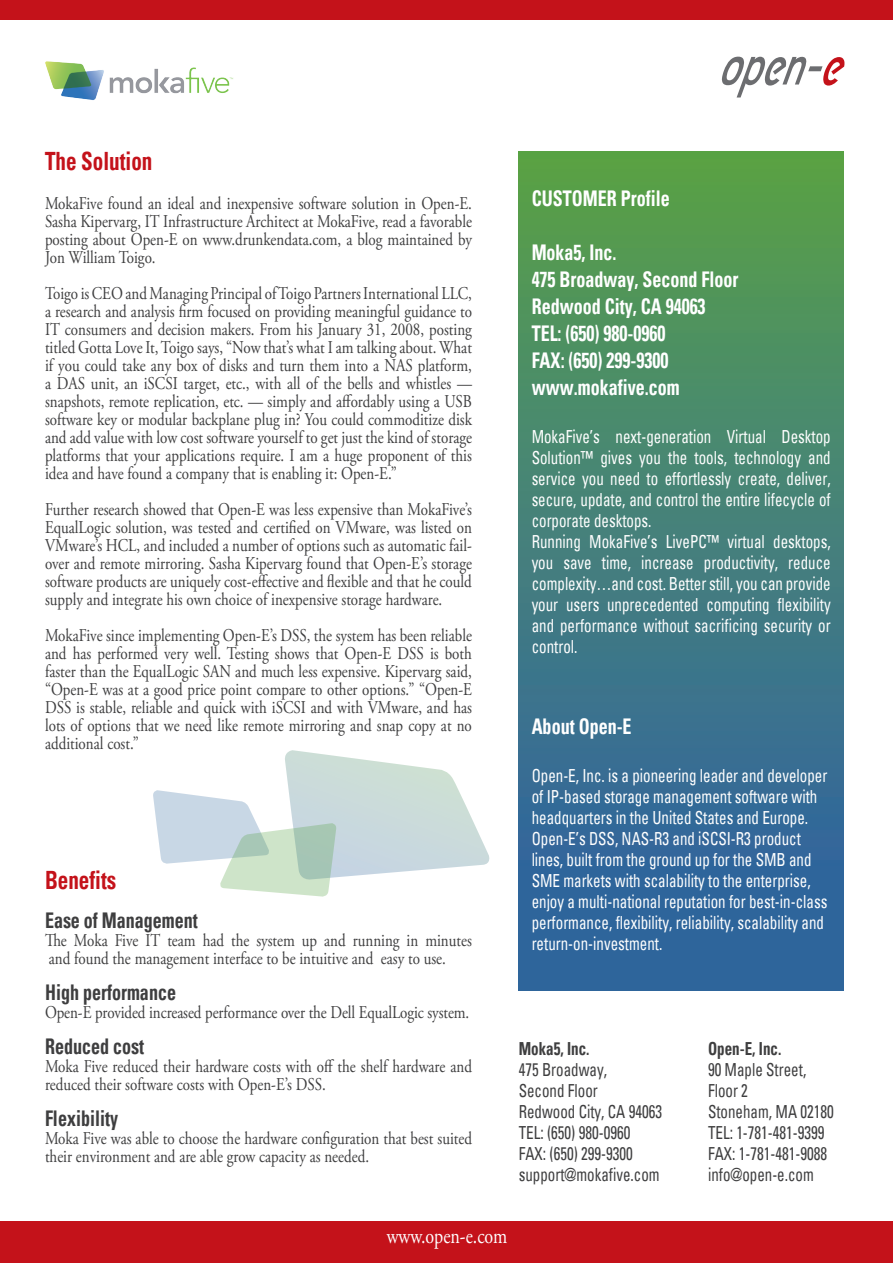
<style>
.page{position:relative;width:893px;height:1263px;background:#fff}
.page>*{position:absolute;margin:0;border:0;box-sizing:border-box;transform-origin:0 0}
.t1{font:700 condensed 25.2px "Univers";color:#c4121a;scale:.83 1}
.t2{font:22.5px "Adobe Garamond Pro";color:#fff;scale:.8 1}
.t3{font:700 condensed 21.6px/27px "Univers";color:#fff;scale:.83 1}
.t4{font:700 condensed 21.6px "Univers";color:#3e3e3f;scale:.83 1}
.t5{font:18px/18px "Adobe Garamond Pro";color:#3e3e3f;text-align:justify;scale:.83 1}
.t6{font:condensed 18px/21px "Univers";color:#fff;scale:.83 1}
.t7{font:condensed 18px/21px "Univers";color:#3e3e3f;scale:.83 1}
.t8{font:700 condensed 18px "Univers";color:#3e3e3f;scale:.83 1}
</style>
<div class="page">
<div style="left:0;top:0;width:893px;height:20px;background:#c4121a"></div>
<div style="left:0;top:1221px;width:893px;height:42px;background:#c4121a"></div>
<svg style="left:722px;top:57px;width:122px;height:41px"></svg>
<img style="left:45px;top:61px;width:188px;height:39px">
<div style="left:519px;top:152px;width:324px;height:839px;background:linear-gradient(to bottom,#59a04b,#2b5da9)"></div>
<svg style="left:153px;top:750px;width:337px;height:147px"></svg>
<h1 class="t1" style="left:45px;top:145px;width:131px">The Solution</h1>
<p class="t5" style="left:45px;top:195px;width:516px">MokaFive found an ideal and inexpensive software solution in Open-E.<br>Sasha Kipervarg, IT Infrastructure Architect at MokaFive, read a favorable posting about Open-E on www.drunkendata.com, a blog maintained by Jon William Toigo.</p>
<p class="t5" style="left:45px;top:285px;width:516px">Toigo is CEO and Managing Principal of Toigo Partners International LLC, a research and analysis firm focused on providing meaningful guidance to IT consumers and decision makers. From his January 31, 2008, posting titled Gotta Love It, Toigo says, “Now that’s what I am talking about. What if you could take any box of disks and turn them into a NAS platform, a DAS unit, an iSCSI target, etc., with all of the bells and whistles — snapshots, remote replication, etc. — simply and affordably using a USB software key or modular backplane plug in? You could commoditize disk and add value with low cost software yourself to get just the kind of storage platforms that your applications require. I am a huge proponent of this idea and have found a company that is enabling it: Open-E.”</p>
<p class="t5" style="left:45px;top:501px;width:516px">Further research showed that Open-E was less expensive than MokaFive’s EqualLogic solution, was tested and certified on VMware, was listed on VMware’s HCL, and included a number of options such as automatic fail&shy;over and remote mirroring. Sasha Kipervarg found that Open-E’s storage software products are uniquely cost-effective and flexible and that he could supply and integrate his own choice of inexpensive storage hardware.</p>
<p class="t5" style="left:45px;top:627px;width:516px">MokaFive since implementing Open-E’s DSS, the system has been reliable and has performed very well. Testing shows that Open-E DSS is both faster than the EqualLogic SAN and much less expensive. Kipervarg said, “Open-E was at a good price point compare to other options.” “Open-E DSS is stable, reliable and quick with iSCSI and with VMware, and has lots of options that we need like remote mirroring and snap copy at no additional cost.”</p>
<h1 class="t1" style="left:45px;top:865px;width:87px">Benefits</h1>
<p class="t4" style="left:45px;top:907px;width:186px">Ease of Management</p>
<p class="t5" style="left:45px;top:932px;width:516px">The Moka Five IT team had the system up and running in minutes and found the management interface to be intuitive and easy to use.</p>
<p class="t4" style="left:45px;top:979px;width:159px">High performance</p>
<p class="t5" style="left:45px;top:1004px;width:513px">Open-E provided increased performance over the Dell EqualLogic system.</p>
<p class="t4" style="left:45px;top:1033px;width:121px">Reduced cost</p>
<p class="t5" style="left:45px;top:1058px;width:516px">Moka Five reduced their hardware costs with off the shelf hardware and reduced their software costs with Open-E’s DSS.</p>
<p class="t4" style="left:45px;top:1105px;width:89px">Flexibility</p>
<p class="t5" style="left:45px;top:1130px;width:516px">Moka Five was able to choose the hardware configuration that best suited their environment and are able grow capacity as needed.</p>
<p class="t3" style="left:532px;top:185px;width:168px">CUSTOMER Profile</p>
<p class="t3" style="left:532px;top:239px;width:251px">Moka5, Inc.<br>475 Broadway, Second Floor<br>Redwood City, CA 94063<br>TEL: (650) 980-0960<br>FAX: (650) 299-9300 www.mokafive.com</p>
<p class="t6" style="left:532px;top:426px;width:362px">MokaFive’s next-generation Virtual Desktop Solution™ gives you the tools, technology and service you need to effortlessly create, deliver, secure, update, and control the entire lifecycle of corporate desktops.<br>Running MokaFive’s LivePC™ virtual desktops, you save time, increase productivity, reduce complexity…and cost. Better still, you can provide your users unprecedented computing flexibility and performance without sacrificing security or control.</p>
<p class="t3" style="left:532px;top:713px;width:122px">About Open-E</p>
<p class="t6" style="left:532px;top:765px;width:358px">Open-E, Inc. is a pioneering leader and developer of IP-based storage management software with headquarters in the United States and Europe.<br>Open-E’s DSS, NAS-R3 and iSCSI-R3 product lines, built from the ground up for the SMB and SME markets with scalability to the enterprise, enjoy a multi-national reputation for best-in-class performance, flexibility, reliability, scalability and return-on-investment.</p>
<p class="t8" style="left:519px;top:1038px;width:87px">Moka5, Inc.</p>
<p class="t7" style="left:519px;top:1059px;width:174px">475 Broadway,<br>Second Floor<br>Redwood City, CA 94063<br>TEL: (650) 980-0960<br>FAX: (650) 299-9300 support@mokafive.com</p>
<p class="t8" style="left:708px;top:1038px;width:90px">Open-E, Inc.</p>
<p class="t7" style="left:708px;top:1059px;width:153px">90 Maple Street,<br>Floor 2<br>Stoneham, MA 02180<br>TEL: 1-781-481-9399<br>FAX: 1-781-481-9088 info@open-e.com</p>
<p class="t2" style="left:387px;top:1222px;width:152px">www.open-e.com</p>
</div>
